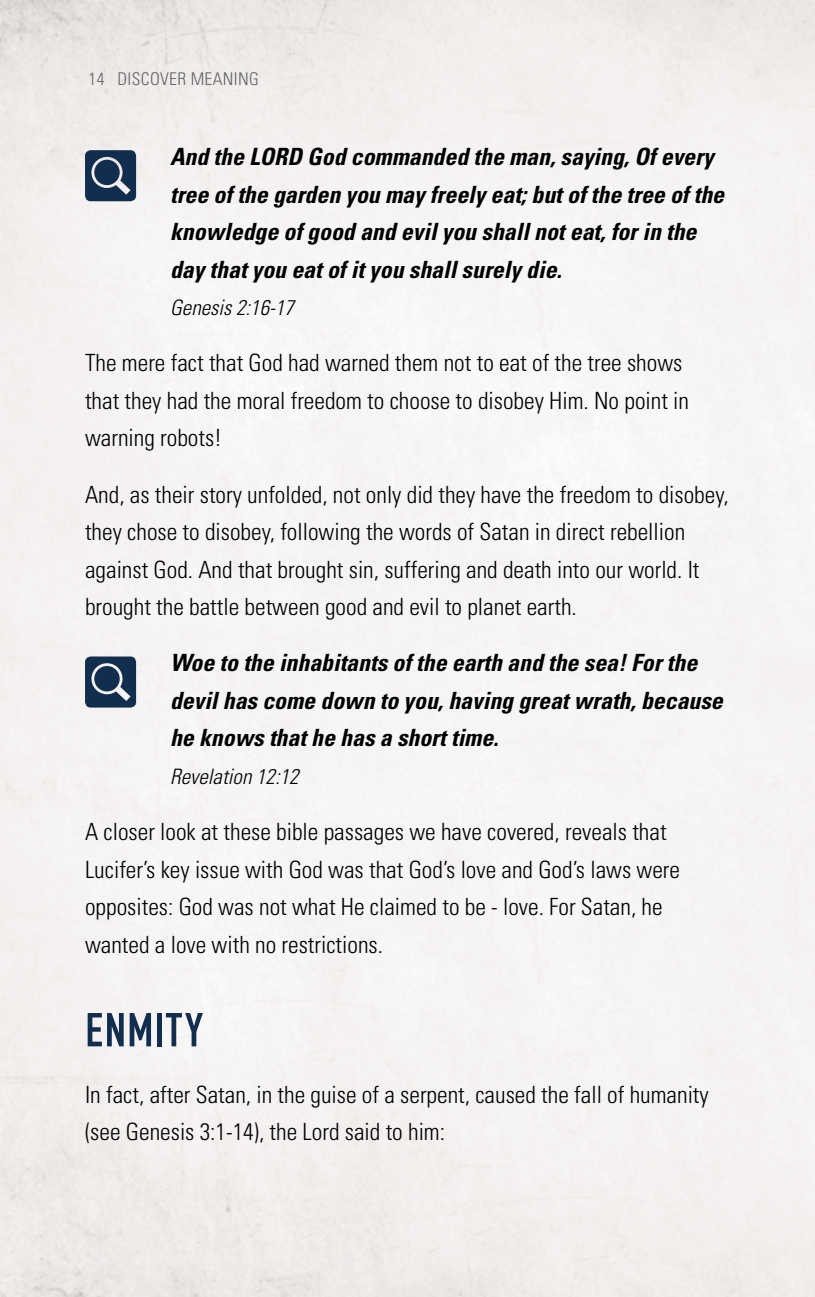
<style>
.page{position:relative;width:815px;height:1297px;background:#fff}
.page>*{position:absolute;margin:0;border:0;box-sizing:border-box;transform-origin:0 0}
.t1{font:50px "Fette Eng D";letter-spacing:.015em;color:#112e4f}
.t2{font:300 condensed 23.75px/37.5px "Univers";color:#000}
.t3{font:italic 700 condensed 23.75px/37.5px "Univers";color:#000}
.t4{font:italic 300 condensed 21.25px "Univers";color:#000}
.t5{font:300 condensed 17.5px "Univers";letter-spacing:.02em;color:#636466}
</style>
<div class="page">
<svg style="left:85px;top:150px;width:51px;height:51px;background:#304965"></svg>
<svg style="left:85px;top:656px;width:51px;height:51px;background:#324b67"></svg>
<p class="t5" style="left:89px;top:68px;width:172px">14 DISCOVER MEANING</p>
<p class="t3" style="left:170px;top:138px;width:556px">And the LORD God commanded the man, saying, Of every tree of the garden you may freely eat; but of the tree of the knowledge of good and evil you shall not eat, for in the day that you eat of it you shall surely die.</p>
<p class="t4" style="left:170px;top:295px;width:125px">Genesis 2:16-17</p>
<p class="t2" style="left:85px;top:344px;width:605px">The mere fact that God had warned them not to eat of the tree shows that they had the moral freedom to choose to disobey Him. No point in warning robots!</p>
<p class="t2" style="left:85px;top:475px;width:645px">And, as their story unfolded, not only did they have the freedom to disobey, they chose to disobey, following the words of Satan in direct rebellion against God. And that brought sin, suffering and death into our world. It brought the battle between good and evil to planet earth.</p>
<p class="t3" style="left:170px;top:644px;width:554px">Woe to the inhabitants of the earth and the sea! For the devil has come down to you, having great wrath, because he knows that he has a short time.</p>
<p class="t4" style="left:170px;top:763px;width:130px">Revelation 12:12</p>
<p class="t2" style="left:85px;top:813px;width:597px">A closer look at these bible passages we have covered, reveals that Lucifer’s key issue with God was that God’s love and God’s laws were opposites: God was not what He claimed to be - love. For Satan, he wanted a love with no restrictions.</p>
<h1 class="t1" style="left:85px;top:1003px;width:119px">ENMITY</h1>
<p class="t2" style="left:85px;top:1075px;width:625px">In fact, after Satan, in the guise of a serpent, caused the fall of humanity (see Genesis 3:1-14), the Lord said to him:</p>
</div>
